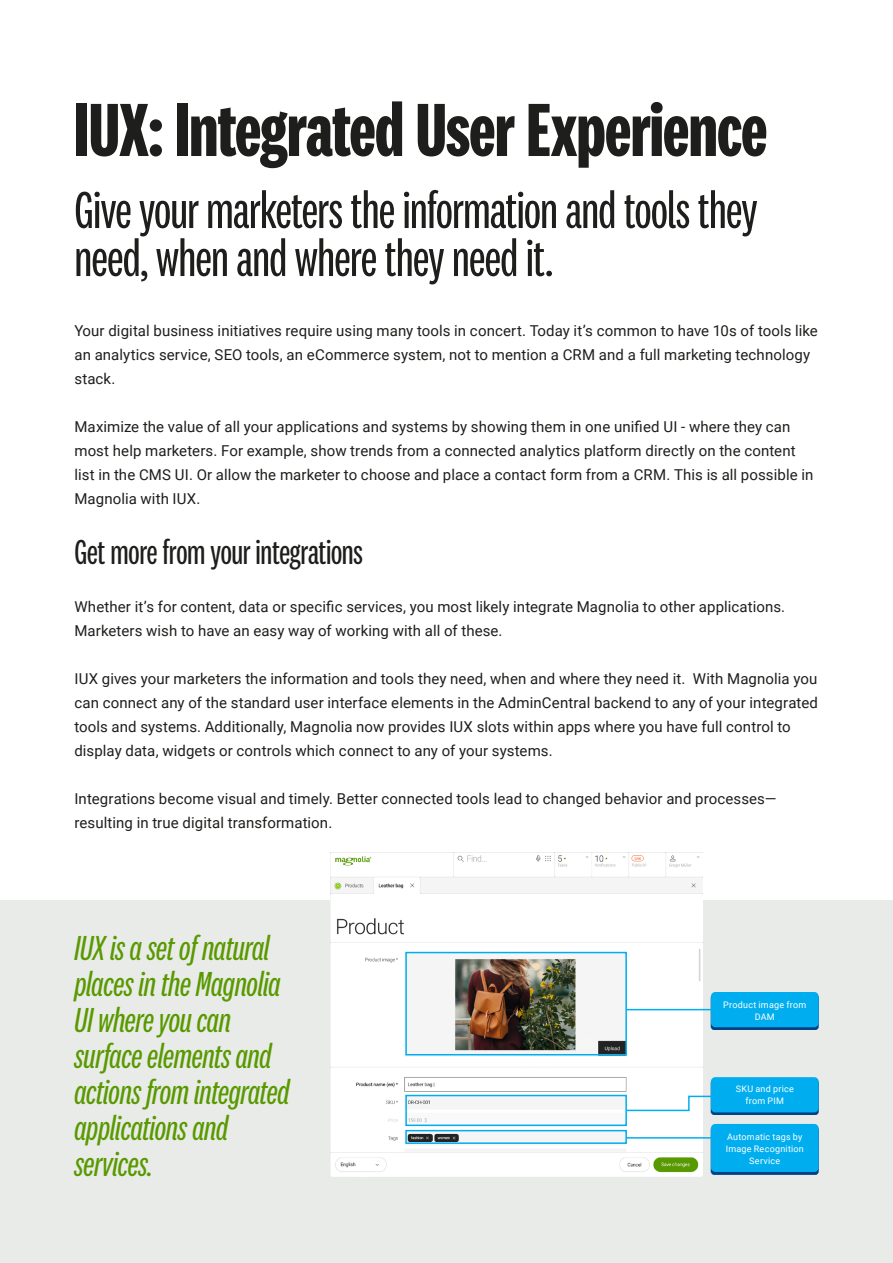
<style>
.page{position:relative;width:893px;height:1263px;background:#fff}
.page>*{position:absolute;margin:0;border:0;box-sizing:border-box;transform-origin:0 0}
.t1{font:700 78px "National 2 Compressed";letter-spacing:-.005em;color:#1e1f1c}
.t2{font:54px/48px "National 2 Compressed";letter-spacing:-.01em;color:#1e1f1c}
.t3{font:italic 36px/36px "National 2 Compressed";letter-spacing:-.005em;color:#599900}
.t4{font:36px "National 2 Compressed";letter-spacing:-.005em;color:#1e1f1c}
.t5{font:15px/24px "Roboto";letter-spacing:.005em;color:#1e1f1c}
.t6{font:9px/12px "Roboto";letter-spacing:.025em;color:#fff;text-align:center}
</style>
<div class="page">
<div style="left:0;top:900px;width:893px;height:363px;background:#e9ebe8"></div>
<img style="left:331px;top:852px;width:372px;height:324px">
<div style="left:711px;top:994px;width:108px;height:36px;background:linear-gradient(to right,#004085,#014186)"></div>
<div style="left:711px;top:992px;width:108px;height:35px;background:#00aeef;border-radius:4px"></div>
<div style="left:711px;top:1079px;width:108px;height:36px;background:linear-gradient(to right,#003f85,#014186)"></div>
<div style="left:711px;top:1077px;width:108px;height:35px;background:#00aeef;border-radius:4px"></div>
<div style="left:711px;top:1126px;width:108px;height:48px;background:#004085"></div>
<div style="left:711px;top:1124px;width:108px;height:48px;background:#00aeef;border-radius:4px"></div>
<hr style="left:626px;top:1009px;width:85px;height:1px;background:#00aeef">
<hr style="left:626px;top:1137px;width:85px;height:1px;background:#00aeef">
<div style="left:405px;top:952px;width:222px;height:103px;border:2px solid #00aeef"></div>
<div style="left:405px;top:1095px;width:222px;height:31px;border:2px solid #00aeef"></div>
<div style="left:405px;top:1130px;width:222px;height:14px;border:2px solid #00aeef"></div>
<svg style="left:625px;top:1095px;width:87px;height:17px"></svg>
<h1 class="t1" style="left:74px;top:88px;width:694px">IUX: Integrated User Experience</h1>
<h2 class="t2" style="left:74px;top:186px;width:684px">Give your marketers the information and tools they need, when and where they need it.</h2>
<p class="t5" style="left:74px;top:318px;width:745px">Your digital business initiatives require using many tools in concert. Today it’s common to have 10s of tools like an analytics service, SEO tools, an eCommerce system, not to mention a CRM and a full marketing technology stack.</p>
<p class="t5" style="left:74px;top:414px;width:740px">Maximize the value of all your applications and systems by showing them in one unified UI - where they can most help marketers. For example, show trends from a connected analytics platform directly on the content list in the CMS UI. Or allow the marketer to choose and place a contact form from a CRM. This is all possible in Magnolia with IUX.</p>
<h3 class="t4" style="left:74px;top:534px;width:290px">Get more from your integrations</h3>
<p class="t5" style="left:74px;top:594px;width:712px">Whether it’s for content, data or specific services, you most likely integrate Magnolia to other applications.<br>Marketers wish to have an easy way of working with all of these.</p>
<p class="t5" style="left:74px;top:666px;width:745px">IUX gives your marketers the information and tools they need, when and where they need it. With Magnolia you can connect any of the standard user interface elements in the AdminCentral backend to any of your integrated tools and systems. Additionally, Magnolia now provides IUX slots within apps where you have full control to display data, widgets or controls which connect to any of your systems.</p>
<p class="t5" style="left:74px;top:786px;width:704px">Integrations become visual and timely. Better connected tools lead to changed behavior and processes— resulting in true digital transformation.</p>
<h3 class="t3" style="left:74px;top:930px;width:216px">IUX is a set of natural places in the Magnolia<br>UI where you can surface elements and actions from integrated applications and services.</h3>
<p class="t6" style="left:723px;top:998px;width:85px">Product image from<br>DAM</p>
<p class="t6" style="left:736px;top:1082px;width:60px">SKU and price from PIM</p>
<p class="t6" style="left:726px;top:1130px;width:80px">Automatic tags by<br>Image Recognition<br>Service</p>
</div>
